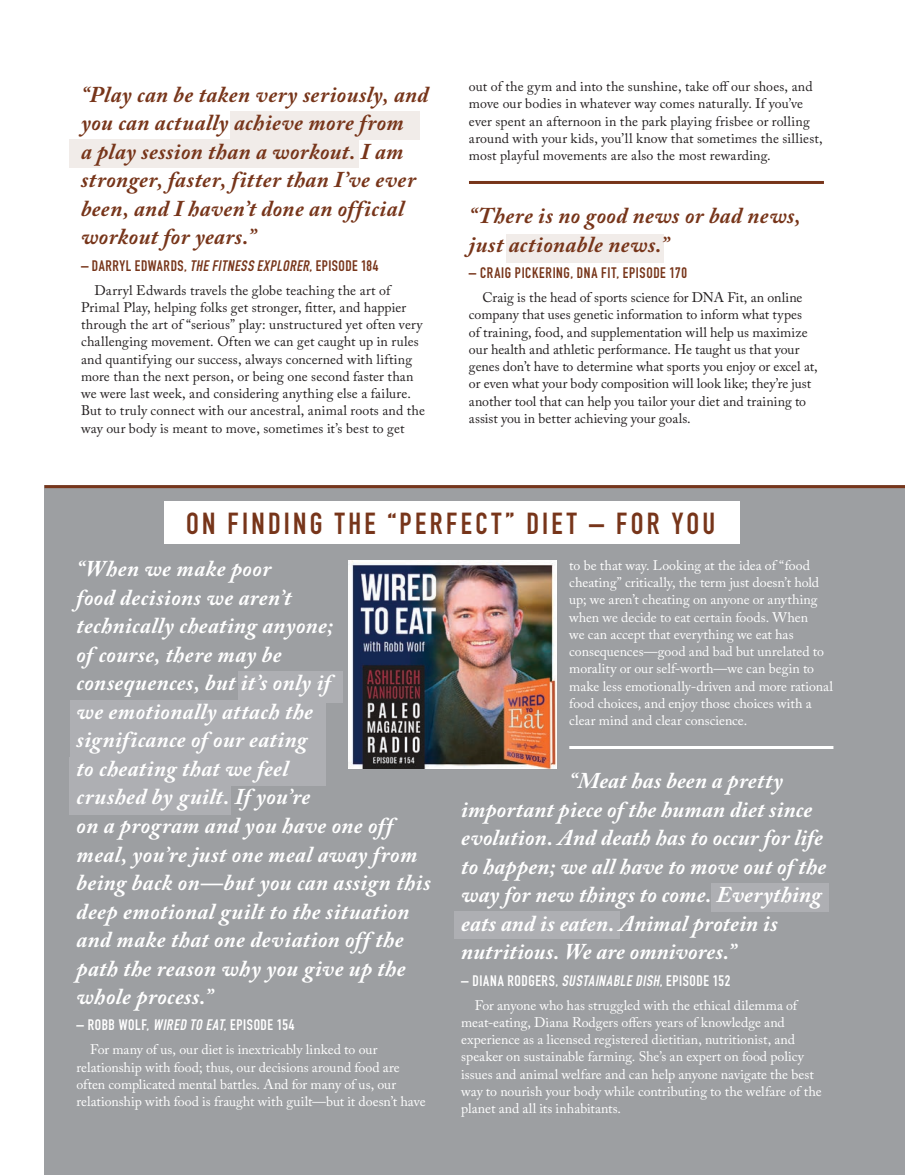
<style>
.page{position:relative;width:905px;height:1175px;background:#fff}
.page>*{position:absolute;margin:0;border:0;box-sizing:border-box;transform-origin:0 0}
.t1{font:700 30px "DIN Condensed";letter-spacing:.11em;color:#77351a}
.t2{font:italic 700 22.5px/28.5px "Adobe Caslon Pro";letter-spacing:.015em;color:#fff}
.t3{font:italic 700 22.5px/28.5px "Adobe Caslon Pro";letter-spacing:.02em;color:#77351a}
.t4{font:700 15px "DIN Condensed";letter-spacing:.04em;color:#77351a}
.t5{font:700 15px "DIN Condensed";letter-spacing:.04em;color:#fff}
.t6{font:13.8px/17.2px "Adobe Caslon Pro";letter-spacing:.005em;color:#231f20}
.t7{font:13.8px/17.2px "Adobe Caslon Pro";color:#fff}
.s1{font-style:italic}
</style>
<div class="page">
<div style="left:231px;top:112px;width:189px;height:28px;background:#f1ece9"></div>
<div style="left:70px;top:140px;width:289px;height:28px;background:#f1ece9"></div>
<div style="left:506px;top:234px;width:157px;height:28px;background:#f1ece9"></div>
<div style="left:44px;top:485px;width:860px;height:689px;background:#9d9fa2"></div>
<hr style="left:44px;top:485px;width:860px;height:3px;background:#77351a">
<hr style="left:469px;top:181px;width:355px;height:3px;background:#77351a">
<img style="left:348px;top:560px;width:208px;height:208px">
<div style="left:165px;top:501px;width:575px;height:43px;background:#fff"></div>
<div style="left:238px;top:671px;width:104px;height:32px;background:#aeafb3"></div>
<div style="left:70px;top:700px;width:256px;height:57px;background:#aeafb3"></div>
<div style="left:70px;top:729px;width:256px;height:57px;background:#aeafb3"></div>
<div style="left:711px;top:883px;width:117px;height:28px;background:#aeafb3"></div>
<div style="left:454px;top:911px;width:165px;height:28px;background:#aeafb3"></div>
<div style="left:70px;top:757px;width:161px;height:57px;background:#aeafb3"></div>
<hr style="left:569px;top:746px;width:264px;height:3px;background:#fff">
<h2 class="t3" style="left:81px;top:80px;width:349px">“Play can be taken very seriously, and you can actually achieve more from<br>a play session than a workout. I am stronger, faster, fitter than I’ve ever been, and I haven’t done an official workout for years.”</h2>
<p class="t4" style="left:81px;top:260px;width:299px">– DARRYL EDWARDS, <span class="s1">THE FITNESS EXPLORER</span>, EPISODE 184</p>
<p class="t6" style="left:81px;top:281px;width:345px;text-indent:14px">Darryl Edwards travels the globe teaching the art of Primal Play, helping folks get stronger, fitter, and happier through the art of “serious” play: unstructured yet often very challenging movement. Often we can get caught up in rules and quantifying our success, always concerned with lifting more than the next person, or being one second faster than we were last week, and considering anything else a failure.<br>But to truly connect with our ancestral, animal roots and the way our body is meant to move, sometimes it’s best to get</p>
<p class="t6" style="left:469px;top:78px;width:355px">out of the gym and into the sunshine, take off our shoes, and move our bodies in whatever way comes naturally. If you’ve ever spent an afternoon in the park playing frisbee or rolling around with your kids, you’ll know that sometimes the silliest, most playful movements are also the most rewarding.</p>
<h2 class="t3" style="left:469px;top:201px;width:333px">“There is no good news or bad news, just actionable news.”</h2>
<p class="t4" style="left:469px;top:267px;width:219px">– CRAIG PICKERING, DNA FIT, EPISODE 170</p>
<p class="t6" style="left:469px;top:289px;width:350px;text-indent:14px">Craig is the head of sports science for DNA Fit, an online company that uses genetic information to inform what types<br>of training, food, and supplementation will help us maximize our health and athletic performance. He taught us that your genes don’t have to determine what sports you enjoy or excel at, or even what your body composition will look like; they’re just another tool that can help you tailor your diet and training to assist you in better achieving your goals.</p>
<h1 class="t1" style="left:186px;top:512px;width:530px">ON FINDING THE “PERFECT” DIET – FOR YOU</h1>
<p class="t2" style="left:76px;top:554px;width:355px">“When we make poor<br>food decisions we aren’t<br>technically cheating anyone;<br>of course, there may be<br>consequences, but it’s only if<br>we emotionally attach the<br>significance of our eating<br>to cheating that we feel<br>crushed by guilt. If you’re<br>on a program and you have one off meal, you’re just one meal away from being back on—but you can assign this deep emotional guilt to the situation and make that one deviation off the path the reason why you give up the whole process.”</p>
<p class="t5" style="left:76px;top:1019px;width:219px">– ROBB WOLF, <span class="s1">WIRED TO EAT</span>, EPISODE 154</p>
<p class="t7" style="left:76px;top:1040px;width:351px;text-indent:14px">For many of us, our diet is inextricably linked to our relationship with food; thus, our decisions around food are often complicated mental battles. And for many of us, our relationship with food is fraught with guilt—but it doesn’t have</p>
<p class="t7" style="left:569px;top:556px;width:265px">to be that way. Looking at the idea of “food cheating” critically, the term just doesn’t hold up; we aren’t cheating on anyone or anything when we decide to eat certain foods. When<br>we can accept that everything we eat has consequences—good and bad but unrelated to morality or our self-worth—we can begin to make less emotionally-driven and more rational food choices, and enjoy those choices with a clear mind and clear conscience.</p>
<p class="t2" style="left:461px;top:766px;width:366px;text-indent:108px">“Meat has been a pretty important piece of the human diet since evolution. And death has to occur for life to happen; we all have to move out of the way for new things to come. Everything eats and is eaten. Animal protein is nutritious. We are omnivores.”</p>
<p class="t5" style="left:461px;top:975px;width:270px">– DIANA RODGERS, <span class="s1">SUSTAINABLE DISH</span>, EPISODE 152</p>
<p class="t7" style="left:461px;top:996px;width:362px;text-indent:14px">For anyone who has struggled with the ethical dilemma of meat-eating, Diana Rodgers offers years of knowledge and experience as a licensed registered dietitian, nutritionist, and speaker on sustainable farming. She’s an expert on food policy issues and animal welfare and can help anyone navigate the best way to nourish your body while contributing to the welfare of the planet and all its inhabitants.</p>
</div>
